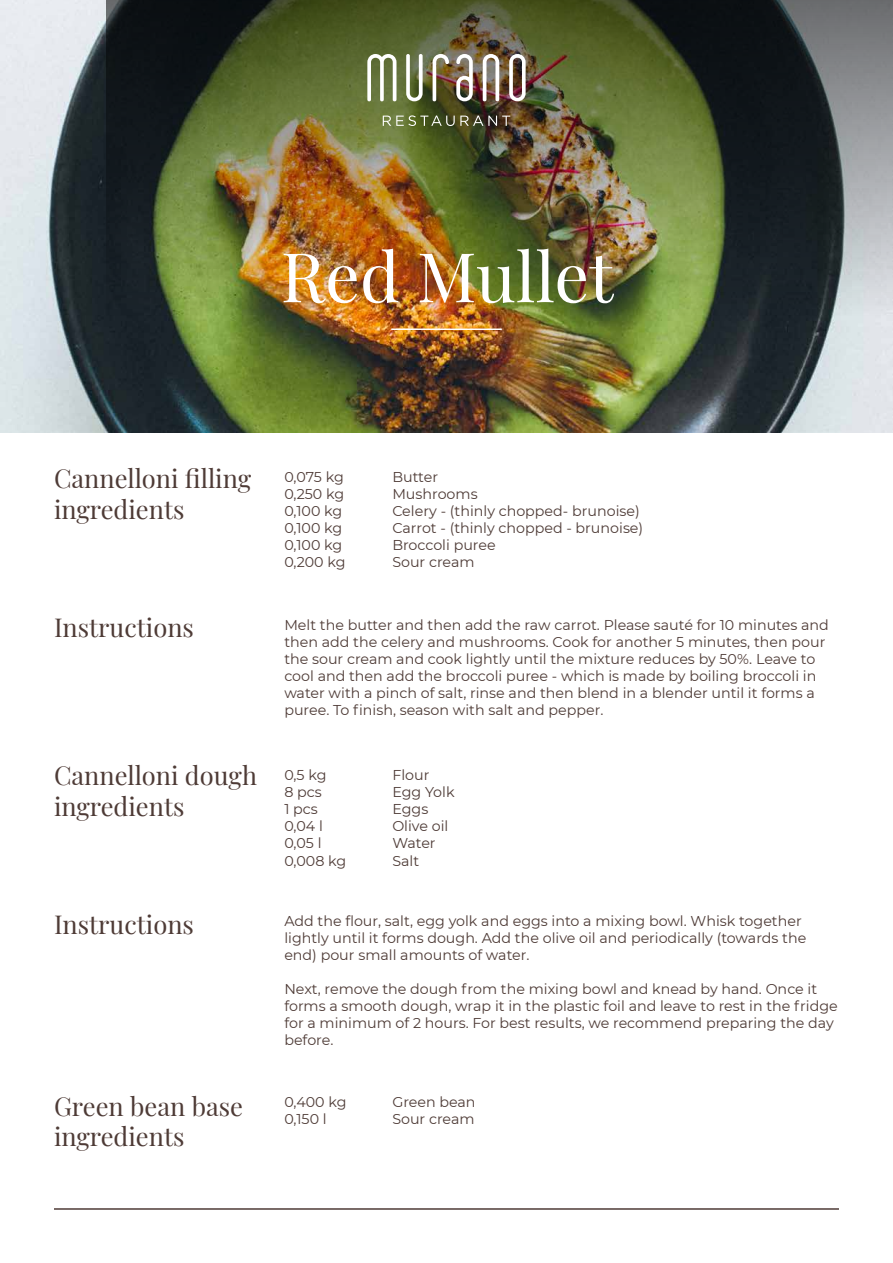
<style>
.page{position:relative;width:893px;height:1263px;background:#fff}
.page>*{position:absolute;margin:0;border:0;box-sizing:border-box;transform-origin:0 0}
.t1{font:68.7px "Playfair Display";color:#fff}
.t2{font:25.5px/30.6px "Playfair Display";color:#4e3b36}
.t3{font:14.25px/17.1px "Montserrat";color:#4e3b36}
</style>
<div class="page">
<img style="left:0;top:0;width:106px;height:432px">
<img style="left:106px;top:0;width:787px;height:432px">
<hr style="left:391px;top:328px;width:111px;height:2px;background:#fff">
<hr style="left:54px;top:1208px;width:785px;height:2px;background:#4e3b36">
<svg style="left:367px;top:54px;width:29px;height:47px"></svg>
<svg style="left:406px;top:54px;width:17px;height:47px"></svg>
<svg style="left:433px;top:54px;width:16px;height:47px"></svg>
<svg style="left:456px;top:54px;width:17px;height:47px"></svg>
<svg style="left:483px;top:54px;width:16px;height:47px"></svg>
<svg style="left:509px;top:54px;width:17px;height:47px"></svg>
<svg style="left:383px;top:115px;width:127px;height:11px"></svg>
<h1 class="t1" style="left:281px;top:223px;width:334px">Red Mullet</h1>
<h2 class="t2" style="left:54px;top:461px;width:199px">Cannelloni filling ingredients</h2>
<p class="t3" style="left:284px;top:468px;width:61px">0,075 kg</p>
<p class="t3" style="left:392px;top:468px;width:47px">Butter</p>
<p class="t3" style="left:284px;top:485px;width:61px">0,250 kg</p>
<p class="t3" style="left:392px;top:485px;width:87px">Mushrooms</p>
<p class="t3" style="left:284px;top:502px;width:59px">0,100 kg</p>
<p class="t3" style="left:392px;top:502px;width:249px">Celery - (thinly chopped- brunoise)</p>
<p class="t3" style="left:284px;top:519px;width:59px">0,100 kg</p>
<p class="t3" style="left:392px;top:519px;width:252px">Carrot - (thinly chopped - brunoise)</p>
<p class="t3" style="left:284px;top:536px;width:59px">0,100 kg</p>
<p class="t3" style="left:392px;top:536px;width:105px">Broccoli puree</p>
<p class="t3" style="left:284px;top:553px;width:63px">0,200 kg</p>
<p class="t3" style="left:392px;top:553px;width:84px">Sour cream</p>
<h2 class="t2" style="left:54px;top:610px;width:141px">Instructions</h2>
<p class="t3" style="left:284px;top:615px;width:546px">Melt the butter and then add the raw carrot. Please sauté for 10 minutes and then add the celery and mushrooms. Cook for another 5 minutes, then pour the sour cream and cook lightly until the mixture reduces by 50%. Leave to cool and then add the broccoli puree - which is made by boiling broccoli in water with a pinch of salt, rinse and then blend in a blender until it forms a puree. To finish, season with salt and pepper.</p>
<h2 class="t2" style="left:54px;top:758px;width:205px">Cannelloni dough ingredients</h2>
<p class="t3" style="left:284px;top:766px;width:44px">0,5 kg</p>
<p class="t3" style="left:392px;top:766px;width:39px">Flour</p>
<p class="t3" style="left:284px;top:783px;width:39px">8 pcs</p>
<p class="t3" style="left:392px;top:783px;width:64px">Egg Yolk</p>
<p class="t3" style="left:284px;top:800px;width:35px">1 pcs</p>
<p class="t3" style="left:392px;top:800px;width:37px">Eggs</p>
<p class="t3" style="left:284px;top:817px;width:40px">0,04 l</p>
<p class="t3" style="left:392px;top:817px;width:58px">Olive oil</p>
<p class="t3" style="left:284px;top:834px;width:39px">0,05 l</p>
<p class="t3" style="left:392px;top:834px;width:45px">Water</p>
<p class="t3" style="left:284px;top:851px;width:63px">0,008 kg</p>
<p class="t3" style="left:392px;top:851px;width:28px">Salt</p>
<h2 class="t2" style="left:54px;top:907px;width:141px">Instructions</h2>
<p class="t3" style="left:284px;top:911px;width:523px">Add the flour, salt, egg yolk and eggs into a mixing bowl. Whisk together lightly until it forms dough. Add the olive oil and periodically (towards the end) pour small amounts of water.</p>
<p class="t3" style="left:284px;top:980px;width:555px">Next, remove the dough from the mixing bowl and knead by hand. Once it forms a smooth dough, wrap it in the plastic foil and leave to rest in the fridge for a minimum of 2 hours. For best results, we recommend preparing the day before.</p>
<h2 class="t2" style="left:54px;top:1088px;width:191px">Green bean base ingredients</h2>
<p class="t3" style="left:284px;top:1093px;width:64px">0,400 kg</p>
<p class="t3" style="left:392px;top:1093px;width:85px">Green bean</p>
<p class="t3" style="left:284px;top:1110px;width:44px">0,150 l</p>
<p class="t3" style="left:392px;top:1110px;width:84px">Sour cream</p>
</div>
